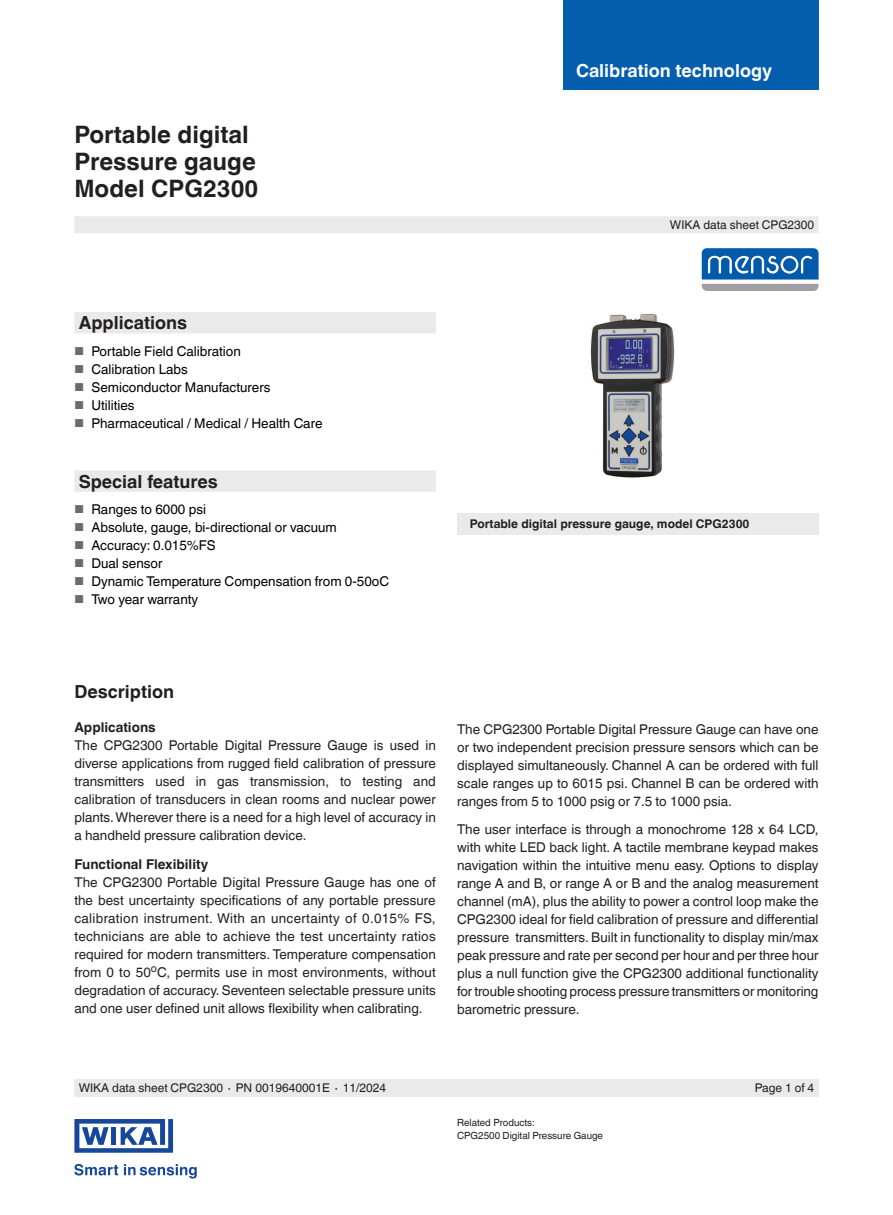
<style>
.page{position:relative;width:893px;height:1215px;background:#fff}
.page>*{position:absolute;margin:0;border:0;box-sizing:border-box;transform-origin:0 0}
.Headline{font:700 24px "Helvetica World";color:#231f20}
.Subheadline1{font:700 18px "Helvetica World";color:#231f20}
.t1{font:700 18px "Helvetica World";color:#fff}
.t2{font:13.5px/18px "Helvetica World";color:#231f20;text-align:justify}
.t3{font:13.5px "Helvetica World";color:#000}
.t4{font:700 13.5px "Helvetica World";color:#231f20}
.t5{font:12px "Helvetica World";color:#231f20}
.t6{font:700 12px "Helvetica World";color:#231f20}
.t7{font:9.9px "Helvetica World";color:#231f20}
.s1{font-size:11.55px;color:#6a6b6f}
</style>
<div class="page">
<div style="left:563px;top:1px;width:256px;height:89px;background:#045ead"></div>
<div style="left:74px;top:216px;width:745px;height:17px;background:#eaeaea"></div>
<div style="left:74px;top:1079px;width:745px;height:18px;background:#eaeaea"></div>
<svg style="left:74px;top:1119px;width:99px;height:34px"></svg>
<svg style="left:74px;top:1164px;width:123px;height:15px"></svg>
<div style="left:457px;top:513px;width:362px;height:22px;background:#eaeaea"></div>
<svg style="left:74px;top:312px;width:362px;height:180px"></svg>
<img style="left:590px;top:313px;width:85px;height:165px">
<svg style="left:702px;top:248px;width:117px;height:43px"></svg>
<p class="Headline" style="left:74px;top:121px;width:176px">Portable digital</p>
<p class="Headline" style="left:74px;top:148px;width:183px">Pressure gauge</p>
<p class="Headline" style="left:74px;top:175px;width:186px">Model CPG2300</p>
<h2 class="t1" style="left:576px;top:60px;width:197px">Calibration technology</h2>
<p class="t5" style="left:670px;top:218px;width:146px">WIKA data sheet CPG2300</p>
<p class="Subheadline1" style="left:79px;top:312px;width:110px">Applications</p>
<p class="t3" style="left:74px;top:343px;width:168px"><span class="s1">■</span> Portable Field Calibration</p>
<p class="t3" style="left:74px;top:361px;width:115px"><span class="s1">■</span> Calibration Labs</p>
<p class="t3" style="left:74px;top:379px;width:198px"><span class="s1">■</span> Semiconductor Manufacturers</p>
<p class="t3" style="left:74px;top:397px;width:62px"><span class="s1">■</span> Utilities</p>
<p class="t3" style="left:74px;top:415px;width:250px"><span class="s1">■</span> Pharmaceutical / Medical / Health Care</p>
<p class="Subheadline1" style="left:79px;top:471px;width:141px">Special features</p>
<p class="t3" style="left:74px;top:502px;width:133px"><span class="s1">■</span> Ranges to 6000 psi</p>
<p class="t3" style="left:74px;top:520px;width:264px"><span class="s1">■</span> Absolute, gauge, bi-directional or vacuum</p>
<p class="t3" style="left:74px;top:538px;width:143px"><span class="s1">■</span> Accuracy: 0.015%FS</p>
<p class="t3" style="left:74px;top:556px;width:90px"><span class="s1">■</span> Dual sensor</p>
<p class="t3" style="left:74px;top:574px;width:316px"><span class="s1">■</span> Dynamic Temperature Compensation from 0-50oC</p>
<p class="t3" style="left:74px;top:592px;width:125px"><span class="s1">■</span> Two year warranty</p>
<p class="t6" style="left:470px;top:517px;width:281px">Portable digital pressure gauge, model CPG2300</p>
<p class="Subheadline1" style="left:74px;top:681px;width:101px">Description</p>
<p class="t4" style="left:74px;top:720px;width:83px">Applications</p>
<p class="t2" style="left:74px;top:737px;width:363px">The CPG2300 Portable Digital Pressure Gauge is used in diverse applications from rugged field calibration of pressure transmitters used in gas transmission, to testing and calibration of transducers in clean rooms and nuclear power plants. Wherever there is a need for a high level of accuracy in a handheld pressure calibration device.</p>
<p class="t4" style="left:74px;top:857px;width:135px">Functional Flexibility</p>
<p class="t2" style="left:74px;top:874px;width:363px">The CPG2300 Portable Digital Pressure Gauge has one of the best uncertainty specifications of any portable pressure calibration instrument. With an uncertainty of 0.015% FS, technicians are able to achieve the test uncertainty ratios required for modern transmitters. Temperature compensation from 0 to 50<sup>o</sup>C, permits use in most environments, without degradation of accuracy. Seventeen selectable pressure units and one user defined unit allows flexibility when calibrating.</p>
<p class="t2" style="left:457px;top:721px;width:363px">The CPG2300 Portable Digital Pressure Gauge can have one or two independent precision pressure sensors which can be displayed simultaneously. Channel A can be ordered with full scale ranges up to 6015 psi. Channel B can be ordered with ranges from 5 to 1000 psig or 7.5 to 1000 psia.</p>
<p class="t2" style="left:457px;top:820px;width:363px">The user interface is through a monochrome 128 x 64 LCD, with white LED back light. A tactile membrane keypad makes navigation within the intuitive menu easy. Options to display range A and B, or range A or B and the analog measurement channel (mA), plus the ability to power a control loop make the CPG2300 ideal for field calibration of pressure and differential pressure transmitters. Built in functionality to display min/max peak pressure and rate per second per hour and per three hour plus a null function give the CPG2300 additional functionality for trouble shooting process pressure transmitters or monitoring barometric pressure.</p>
<p class="t5" style="left:79px;top:1081px;width:309px">WIKA data sheet CPG2300 ∙ PN 0019640001E ∙ 11/2024</p>
<p class="t5" style="left:755px;top:1081px;width:61px">Page 1 of 4</p>
<p class="t7" style="left:457px;top:1117px;width:79px">Related Products:</p>
<p class="t7" style="left:457px;top:1130px;width:147px">CPG2500 Digital Pressure Gauge</p>
</div>
